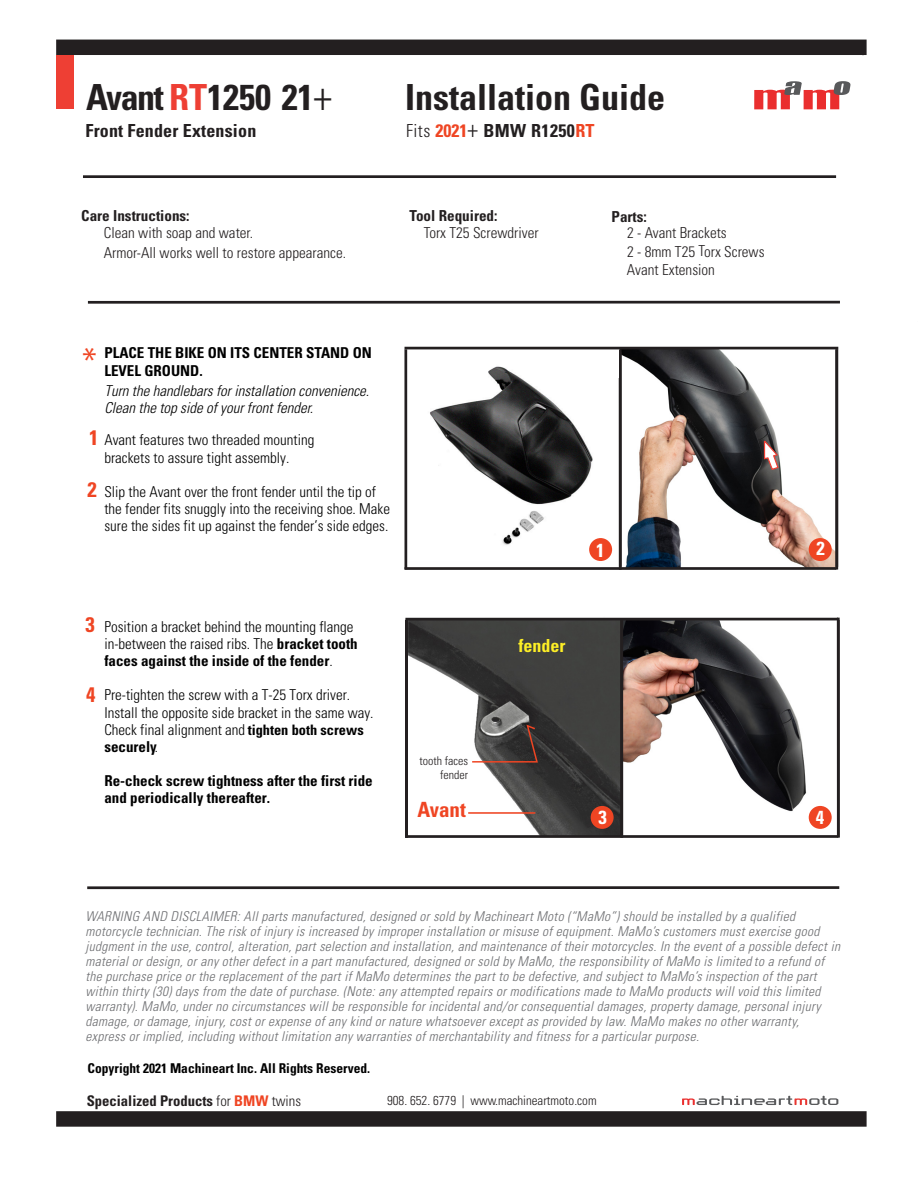
<style>
.page{position:relative;width:918px;height:1188px;background:#fff}
.page>*{position:absolute;margin:0;border:0;box-sizing:border-box;transform-origin:0 0}
.t1{font:700 condensed 36px "Univers";color:#231f20}
.t2{font:300 36px "Univers LT Std";color:#ef4523}
.t3{font:700 condensed 21px "Univers";color:#ef4523}
.t4{font:700 condensed 18.9px "Univers";color:#fff}
.t5{font:700 condensed 18px "Univers";letter-spacing:.01em;color:#231f20}
.t6{font:700 condensed 18px "Univers";color:#fdee26}
.t7{font:300 condensed 15.15px/19.6px "Univers";color:#231f20}
.t8{font:700 condensed 15.15px "Univers";color:#231f20}
.t9{font:300 condensed 15px/17.1px "Univers";color:#000}
.t10{font:700 condensed 15px/17.1px "Univers";color:#000}
.t11{font:italic 300 condensed 15px/17.1px "Univers";color:#000}
.t12{font:700 condensed 14.7px "Univers";color:#231f20}
.t13{font:italic 300 condensed 13.5px/15px "Univers";letter-spacing:.025em;color:#6d6e71}
.t14{font:700 condensed 13.5px "Univers";color:#000}
.t15{font:300 condensed 12.9px "Univers";color:#231f20}
.t16{font:300 condensed 12px/14.4px "Univers";color:#231f20;text-align:right}
.s1{color:#ee3f34}
.s2{font-weight:300;font-size:42px}
.s3{font-weight:300}
.s4{color:#ef4523}
.s5{font-weight:300;font-size:24px}
.s6{font-weight:700}
.s7{font-weight:700;font-size:14.4px}
.s8{font-size:14.4px}
</style>
<div class="page">
<img style="left:622px;top:349px;width:213px;height:218px">
<img style="left:407px;top:355px;width:212px;height:212px">
<img style="left:567px;top:617px;width:273px;height:218px">
<img style="left:408px;top:620px;width:212px;height:215px">
<img style="left:409px;top:355px;width:207px;height:205px">
<hr style="left:404px;top:349px;width:3px;height:220px;background:#231f20">
<svg style="left:682px;top:1096px;width:156px;height:9px"></svg>
<svg style="left:754px;top:81px;width:96px;height:28px"></svg>
<div style="left:56px;top:40px;width:811px;height:15px;background:#231f20"></div>
<svg style="left:56px;top:1111px;width:811px;height:16px;background:#2a2627"></svg>
<div style="left:56px;top:55px;width:18px;height:54px;background:#ee3f34"></div>
<div style="left:589px;top:538px;width:23px;height:23px;background:#ef4523;border-radius:50%"></div>
<div style="left:591px;top:806px;width:23px;height:23px;background:#ef4523;border-radius:50%"></div>
<hr style="left:619px;top:349px;width:3px;height:218px;background:#231f20">
<hr style="left:835px;top:349px;width:3px;height:221px;background:#231f20">
<hr style="left:405px;top:620px;width:3px;height:217px;background:#231f20">
<hr style="left:620px;top:620px;width:3px;height:217px;background:#231f20">
<hr style="left:837px;top:618px;width:3px;height:219px;background:#231f20">
<hr style="left:405px;top:835px;width:433px;height:3px;background:#231f20">
<hr style="left:88px;top:301px;width:752px;height:3px;background:#231f20">
<hr style="left:87px;top:886px;width:752px;height:3px;background:#231f20">
<div style="left:809px;top:538px;width:23px;height:23px;background:#ef4523;border-radius:50%"></div>
<div style="left:809px;top:806px;width:23px;height:23px;background:#ef4523;border-radius:50%"></div>
<hr style="left:83px;top:175px;width:753px;height:3px;background:#231f20">
<svg style="left:763px;top:439px;width:16px;height:32px"></svg>
<hr style="left:468px;top:812px;width:67px;height:2px;background:#ef4523">
<svg style="left:471px;top:723px;width:68px;height:40px;background:#645957"></svg>
<hr style="left:405px;top:567px;width:431px;height:3px;background:#231f20">
<div style="left:570px;top:349px;width:49px;height:28px;background:#fff"></div>
<hr style="left:405px;top:347px;width:433px;height:2px;background:#231f20">
<div style="left:605px;top:588px;width:134px;height:32px;background:#fff"></div>
<hr style="left:405px;top:618px;width:433px;height:2px;background:#231f20">
<h1 class="t1" style="left:86px;top:75px;width:248px">Avant <span class="s1">RT</span>1250 21<span class="s2">+</span></h1>
<h1 class="t1" style="left:405px;top:75px;width:262px">Installation Guide</h1>
<h3 class="t5" style="left:86px;top:120px;width:172px">Front Fender Extension</h3>
<h3 class="t5" style="left:406px;top:119px;width:190px"><span class="s3">Fits</span> <span class="s4">2021</span><span class="s5">+</span> BMW R1250<span class="s4">RT</span></h3>
<p class="t8" style="left:81px;top:206px;width:110px">Care Instructions:</p>
<p class="t7" style="left:104px;top:223px;width:244px">Clean with soap and water.<br>Armor-All works well to restore appearance.</p>
<p class="t7" style="left:627px;top:223px;width:139px">2 - Avant Brackets<br>2 - 8mm T25 Torx Screws</p>
<p class="t7" style="left:627px;top:260px;width:90px">Avant Extension</p>
<p class="t8" style="left:410px;top:206px;width:89px">Tool Required:</p>
<p class="t8" style="left:612px;top:207px;width:37px">Parts:</p>
<p class="t7" style="left:424px;top:223px;width:116px">Torx T25 Screwdriver</p>
<h1 class="t2" style="left:79px;top:339px;width:22px">*</h1>
<p class="t10" style="left:104px;top:344px;width:269px">PLACE THE BIKE ON ITS CENTER STAND ON<br>LEVEL GROUND.</p>
<p class="t11" style="left:104px;top:382px;width:266px">Turn the handlebars for installation convenience.<br>Clean the top side of your front fender.</p>
<p class="t9" style="left:104px;top:432px;width:211px">Avant features two threaded mounting brackets to assure tight assembly.</p>
<p class="t9" style="left:104px;top:483px;width:287px">Slip the Avant over the front fender until the tip of the fender fits snuggly into the receiving shoe. Make sure the sides fit up against the fender’s side edges.</p>
<h2 class="t3" style="left:89px;top:425px;width:11px">1</h2>
<h2 class="t3" style="left:88px;top:476px;width:11px">2</h2>
<h2 class="t3" style="left:86px;top:612px;width:11px">3</h2>
<h2 class="t3" style="left:86px;top:681px;width:11px">4</h2>
<p class="t9" style="left:104px;top:618px;width:255px">Position a bracket behind the mounting flange in-between the raised ribs. The <span class="s6">bracket tooth faces against the inside of the fender</span>.</p>
<p class="t9" style="left:104px;top:687px;width:271px">Pre-tighten the screw with a T-25 Torx driver.<br>Install the opposite side bracket in the same way.<br>Check final alignment and <span class="s7">tighten both screws </span><span class="s6">securely</span><span class="s8">.</span></p>
<p class="t10" style="left:104px;top:772px;width:270px">Re-check screw tightness after the first ride and periodically thereafter.</p>
<p class="t16" style="left:420px;top:753px;width:50px">tooth faces fender</p>
<h2 class="t3" style="left:417px;top:797px;width:50px">Avant</h2>
<h3 class="t4" style="left:596px;top:538px;width:10px">1</h3>
<h3 class="t4" style="left:816px;top:537px;width:10px">2</h3>
<h3 class="t6" style="left:519px;top:635px;width:48px">fender</h3>
<h3 class="t4" style="left:599px;top:806px;width:10px">3</h3>
<h3 class="t4" style="left:816px;top:806px;width:10px">4</h3>
<p class="t13" style="left:85px;top:909px;width:736px">WARNING AND DISCLAIMER: All parts manufactured, designed or sold by Machineart Moto (“MaMo”) should be installed by a qualified motorcycle technician. The risk of injury is increased by improper installation or misuse of equipment. MaMo’s customers must exercise good</p>
<p class="t13" style="left:85px;top:969px;width:733px">the purchase price or the replacement of the part if MaMo determines the part to be defective, and subject to MaMo’s inspection of the part</p>
<p class="t13" style="left:85px;top:1014px;width:715px">damage, or damage, injury, cost or expense of any kind or nature whatsoever except as provided by law. MaMo makes no other warranty, express or implied, including without limitation any warranties of merchantability and fitness for a particular purpose.</p>
<p class="t13" style="left:85px;top:939px;width:756px">judgment in the use, control, alteration, part selection and installation, and maintenance of their motorcycles. In the event of a possible defect in material or design, or any other defect in a part manufactured, designed or sold by MaMo, the responsibility of MaMo is limited to a refund of</p>
<p class="t13" style="left:85px;top:984px;width:737px">within thirty (30) days from the date of purchase. (Note: any attempted repairs or modifications made to MaMo products will void this limited warranty). MaMo, under no circumstances will be responsible for incidental and/or consequential damages, property damage, personal injury</p>
<p class="t14" style="left:88px;top:1060px;width:284px">Copyright 2021 Machineart Inc. All Rights Reserved.</p>
<p class="t12" style="left:87px;top:1092px;width:216px">Specialized Products <span class="s3">for</span> <span class="s4">BMW</span> <span class="s3">twins</span></p>
<p class="t15" style="left:387px;top:1093px;width:211px">908. 652. 6779 | www.machineartmoto.com</p>
</div>
